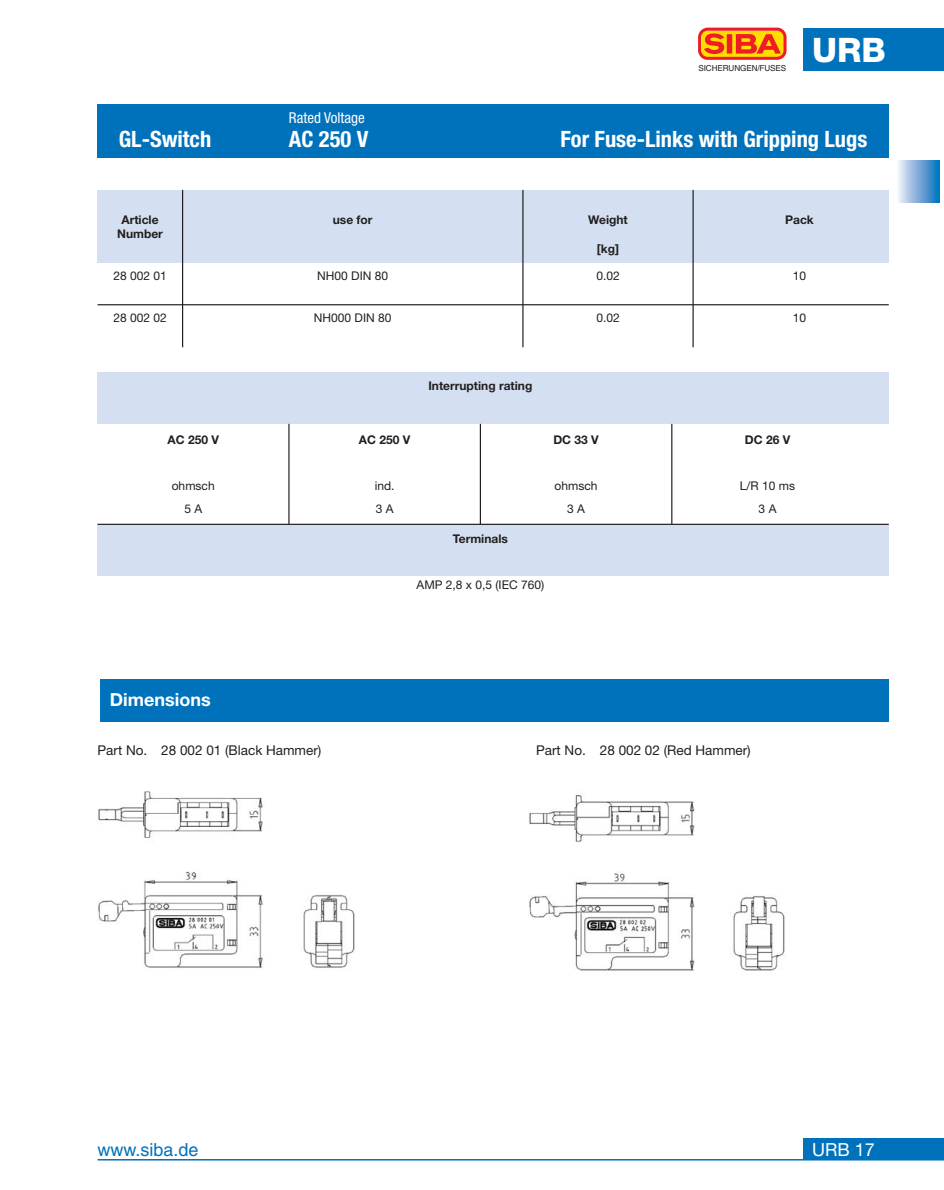
<style>
.page{position:relative;width:944px;height:1190px;background:#fff}
.page>*{position:absolute;margin:0;border:0;box-sizing:border-box;transform-origin:0 0}
.t1{font:800 33.75px "Helvetica Neue";color:#fff}
.t2{font:700 condensed 22.5px "Helvetica Neue";color:#fff}
.t3{font:18px "Helvetica";color:#0072bc}
.t4{font:700 18px "Helvetica Neue";color:#fff}
.t5{font:18px "Helvetica Neue";color:#fff}
.t6{font:condensed 15px "Helvetica Neue";color:#fff}
.t7{font:13.5px "Helvetica Neue";color:#231f20}
.t8{font:12px "Helvetica Neue";color:#231f20}
.t9{font:700 12px "Helvetica Neue";color:#231f20}
.t10{font:8.25px "Helvetica";letter-spacing:-.01em;color:#231f20}
</style>
<div class="page">
<div style="left:803px;top:28px;width:141px;height:43px;background:#0072bc"></div>
<div style="left:803px;top:1138px;width:141px;height:21px;background:#0072bc"></div>
<hr style="left:97px;top:1159px;width:847px;height:1px;background:#0072bc">
<img style="left:698px;top:27px;width:89px;height:33px">
<div style="left:897px;top:160px;width:42px;height:43px;background:linear-gradient(to right,#f9eef9,#0d73be)"></div>
<div style="left:97px;top:524px;width:791px;height:51px;background:#d4e0f1"></div>
<div style="left:97px;top:373px;width:791px;height:51px;background:#d4e0f1"></div>
<img style="left:98px;top:791px;width:257px;height:177px">
<img style="left:529px;top:795px;width:256px;height:176px">
<div style="left:97px;top:105px;width:791px;height:53px;background:#0072bc"></div>
<div style="left:100px;top:679px;width:788px;height:42px;background:#0072bc"></div>
<div style="left:97px;top:190px;width:791px;height:72px;background:#d4e0f1"></div>
<hr style="left:182px;top:190px;width:1px;height:157px;background:#231f20">
<hr style="left:522px;top:190px;width:1px;height:157px;background:#231f20">
<hr style="left:692px;top:190px;width:1px;height:157px;background:#231f20">
<hr style="left:97px;top:304px;width:791px;height:1px;background:#231f20">
<hr style="left:288px;top:424px;width:1px;height:100px;background:#231f20">
<hr style="left:480px;top:424px;width:1px;height:100px;background:#231f20">
<hr style="left:671px;top:424px;width:1px;height:100px;background:#231f20">
<hr style="left:97px;top:524px;width:791px;height:1px;background:#231f20">
<p class="t6" style="left:289px;top:113px;width:77px">Rated Voltage</p>
<p class="t10" style="left:698px;top:65px;width:89px">SICHERUNGEN/FUSES</p>
<h1 class="t1" style="left:812px;top:38px;width:75px">URB</h1>
<h2 class="t2" style="left:119px;top:131px;width:94px">GL-Switch</h2>
<h2 class="t2" style="left:289px;top:131px;width:81px">AC 250 V</h2>
<h2 class="t2" style="left:560px;top:131px;width:308px">For Fuse-Links with Gripping Lugs</h2>
<p class="t9" style="left:121px;top:215px;width:39px">Article</p>
<p class="t9" style="left:333px;top:215px;width:41px">use for</p>
<p class="t9" style="left:588px;top:215px;width:41px">Weight</p>
<p class="t9" style="left:785px;top:215px;width:30px">Pack</p>
<p class="t9" style="left:117px;top:229px;width:47px">Number</p>
<p class="t9" style="left:597px;top:244px;width:24px">[kg]</p>
<p class="t8" style="left:113px;top:271px;width:55px">28 002 01</p>
<p class="t8" style="left:317px;top:271px;width:72px">NH00 DIN 80</p>
<p class="t8" style="left:596px;top:271px;width:25px">0.02</p>
<p class="t8" style="left:792px;top:271px;width:15px">10</p>
<p class="t8" style="left:113px;top:313px;width:55px">28 002 02</p>
<p class="t8" style="left:314px;top:313px;width:79px">NH000 DIN 80</p>
<p class="t8" style="left:596px;top:313px;width:25px">0.02</p>
<p class="t8" style="left:792px;top:313px;width:15px">10</p>
<p class="t9" style="left:428px;top:381px;width:105px">Interrupting rating</p>
<p class="t9" style="left:167px;top:435px;width:53px">AC 250 V</p>
<p class="t9" style="left:359px;top:435px;width:53px">AC 250 V</p>
<p class="t9" style="left:553px;top:435px;width:47px">DC 33 V</p>
<p class="t9" style="left:744px;top:435px;width:47px">DC 26 V</p>
<p class="t8" style="left:172px;top:481px;width:44px">ohmsch</p>
<p class="t8" style="left:375px;top:481px;width:21px">ind.</p>
<p class="t8" style="left:554px;top:481px;width:44px">ohmsch</p>
<p class="t8" style="left:740px;top:481px;width:57px">L/R 10 ms</p>
<p class="t8" style="left:184px;top:504px;width:19px">5 A</p>
<p class="t8" style="left:376px;top:504px;width:19px">3 A</p>
<p class="t8" style="left:567px;top:504px;width:19px">3 A</p>
<p class="t8" style="left:758px;top:504px;width:19px">3 A</p>
<p class="t9" style="left:453px;top:535px;width:57px">Terminals</p>
<p class="t8" style="left:416px;top:580px;width:129px">AMP 2,8 x 0,5 (IEC 760)</p>
<h3 class="t4" style="left:110px;top:693px;width:102px">Dimensions</h3>
<p class="t7" style="left:97px;top:745px;width:225px">Part No. 28 002 01 (Black Hammer)</p>
<p class="t7" style="left:536px;top:745px;width:216px">Part No. 28 002 02 (Red Hammer)</p>
<h3 class="t3" style="left:97px;top:1142px;width:103px">www.siba.de</h3>
<h3 class="t5" style="left:812px;top:1142px;width:64px">URB 17</h3>
</div>
